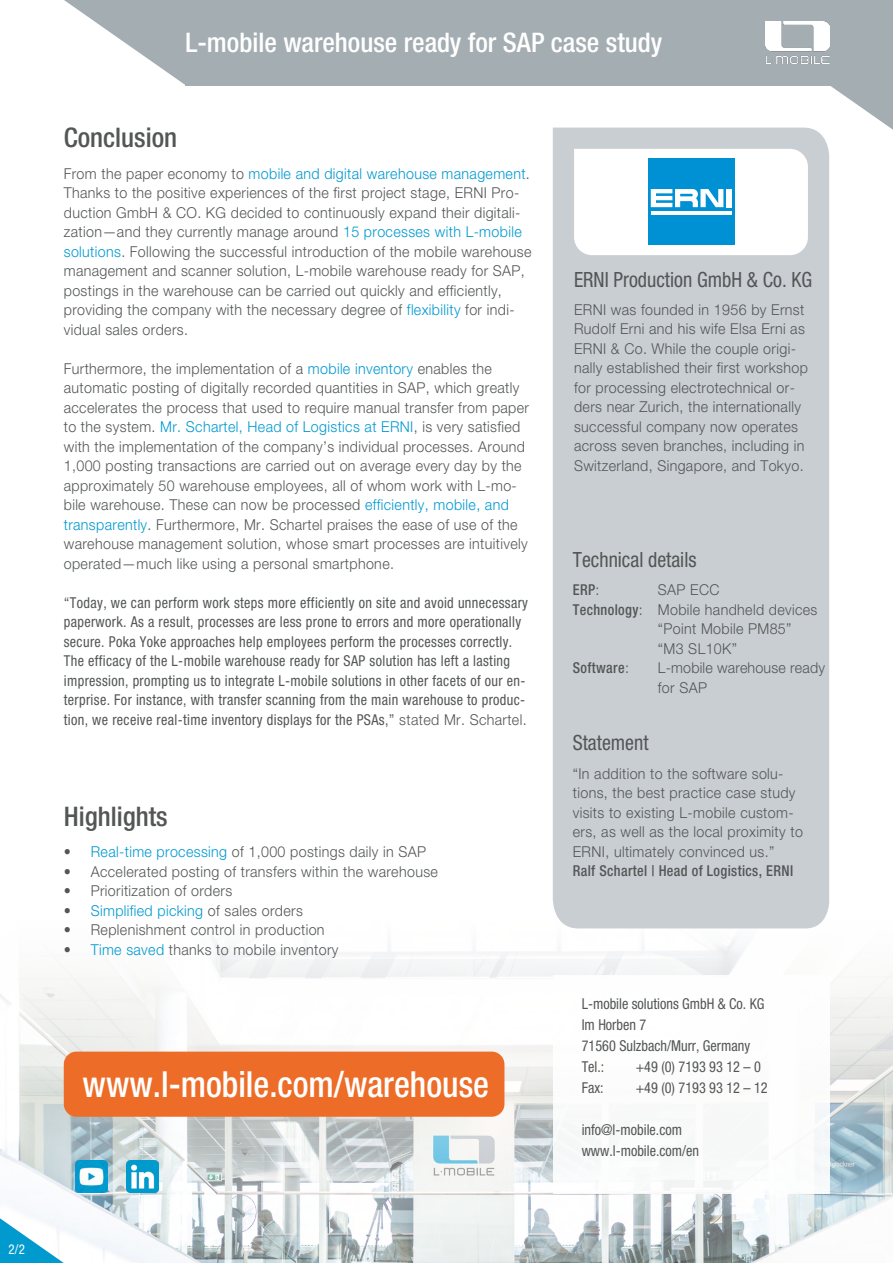
<style>
.page{position:relative;width:893px;height:1263px;background:#fff}
.page>*{position:absolute;margin:0;border:0;box-sizing:border-box;transform-origin:0 0}
.t1{font:500 condensed 36px "Helvetica Neue LT Pro";color:#fff;scale:.95 1}
.t2{font:500 condensed 27px "Helvetica Neue LT Pro";color:#fff}
.t3{font:500 condensed 27px "Helvetica Neue LT Pro";color:#545656}
.t4{font:condensed 21px "Helvetica Neue LT Pro";color:#545656;scale:.95 1}
.t5{font:300 15px/19.5px "Helvetica Neue LT Pro";letter-spacing:.025em;color:#545656;scale:.95 1}
.t6{font:condensed 15px/19.5px "Helvetica Neue LT Pro";letter-spacing:.025em;color:#545656;scale:.95 1}
.t7{font:condensed 15px/21px "Helvetica Neue LT Pro";color:#545656;scale:.95 1}
.t8{font:500 condensed 15px "Helvetica Neue LT Pro";letter-spacing:.025em;color:#545656;scale:.95 1}
.t9{font:300 15px "Helvetica Neue LT Pro";letter-spacing:.025em;color:#0099d0;scale:.95 1}
.t10{font:condensed 13.5px "Helvetica Neue LT Pro";color:#fff;scale:.95 1}
.s1{color:#0099d0}
.s2{font-weight:300;font-stretch:normal}
.s3{color:#545656}
.s4{font-weight:500;font-stretch:condensed}
</style>
<div class="page">
<svg style="left:0;top:928px;width:893px;height:335px"></svg>
<div style="left:553px;top:975px;width:276px;height:218px;background:#fff"></div>
<img style="left:75px;top:1160px;width:32px;height:32px">
<img style="left:127px;top:1160px;width:32px;height:32px">
<div style="left:64px;top:1051px;width:440px;height:66px;background:#ed6c28;border-radius:13px"></div>
<svg style="left:829px;top:85px;width:64px;height:45px"></svg>
<svg style="left:64px;top:0;width:121px;height:85px"></svg>
<div style="left:185px;top:0;width:708px;height:85px;background:#a4adb2"></div>
<img style="left:765px;top:21px;width:64px;height:43px">
<svg style="left:0;top:1218px;width:64px;height:45px"></svg>
<div style="left:553px;top:128px;width:276px;height:800px;background:#c8ced2"></div>
<svg style="left:574px;top:149px;width:234px;height:106px"></svg>
<p class="t10" style="left:9px;top:1242px;width:19px">2/2</p>
<h2 class="t2" style="left:185px;top:27px;width:478px">L-mobile warehouse ready for SAP case study</h2>
<h2 class="t3" style="left:64px;top:121px;width:115px">Conclusion</h2>
<p class="t5" style="left:64px;top:163px;width:494px">From the paper economy to <span class="s1">mobile and digital warehouse management</span>.<br>Thanks to the positive experiences of the first project stage, ERNI Pro&shy;duction GmbH &amp; CO. KG decided to continuously expand their digitali&shy;zation—and they currently manage around <span class="s1">15 processes with L-mobile solutions</span>. Following the successful introduction of the mobile warehouse management and scanner solution, L-mobile warehouse ready for SAP, postings in the warehouse can be carried out quickly and efficiently, providing the company with the necessary degree of <span class="s1">flexibility</span> for indi&shy;vidual sales orders.</p>
<p class="t5" style="left:64px;top:358px;width:491px">Furthermore, the implementation of a <span class="s1">mobile inventory</span> enables the automatic posting of digitally recorded quantities in SAP, which greatly accelerates the process that used to require manual transfer from paper to the system. <span class="s1">Mr. Schartel, Head of Logistics at ERNI</span>, is very satisfied with the implementation of the company’s individual processes. Around 1,000 posting transactions are carried out on average every day by the approximately 50 warehouse employees, all of whom work with L-mo&shy;bile warehouse. These can now be processed <span class="s1">efficiently, mobile, and transparently</span>. Furthermore, Mr. Schartel praises the ease of use of the warehouse management solution, whose smart processes are intuitively operated—much like using a personal smartphone.</p>
<p class="t6" style="left:64px;top:592px;width:490px">“Today, we can perform work steps more efficiently on site and avoid unnecessary paperwork. As a result, processes are less prone to errors and more operationally secure. Poka Yoke approaches help employees perform the processes correctly.<br>The efficacy of the L-mobile warehouse ready for SAP solution has left a lasting impression, prompting us to integrate L-mobile solutions in other facets of our en&shy;terprise. For instance, with transfer scanning from the main warehouse to produc&shy;tion, we receive real-time inventory displays for the PSAs,” <span class="s2">stated Mr. Schartel.</span></p>
<h2 class="t3" style="left:64px;top:800px;width:105px">Highlights</h2>
<p class="t5" style="left:64px;top:842px;width:383px">• <span class="s1">Real-time processing</span> of 1,000 postings daily in SAP</p>
<p class="t5" style="left:64px;top:861px;width:395px">• Accelerated posting of transfers within the warehouse</p>
<p class="t5" style="left:64px;top:881px;width:179px">• Prioritization of orders</p>
<p class="t9" style="left:64px;top:901px;width:253px"><span class="s3">•</span> Simplified picking <span class="s3">of sales orders</span></p>
<p class="t5" style="left:64px;top:920px;width:276px">• Replenishment control in production</p>
<p class="t5" style="left:64px;top:939px;width:291px">• <span class="s1">Time saved</span> thanks to mobile inventory</p>
<h1 class="t1" style="left:83px;top:1063px;width:429px">www.l-mobile.com/warehouse</h1>
<h3 class="t4" style="left:574px;top:267px;width:252px">ERNI Production GmbH &amp; Co. KG</h3>
<p class="t5" style="left:574px;top:299px;width:248px">ERNI was founded in 1956 by Ernst Rudolf Erni and his wife Elsa Erni as ERNI &amp; Co. While the couple origi&shy;nally established their first workshop for processing electrotechnical or&shy;ders near Zurich, the internationally successful company now operates across seven branches, including in Switzerland, Singapore, and Tokyo.</p>
<h3 class="t4" style="left:573px;top:548px;width:132px">Technical details</h3>
<p class="t8" style="left:573px;top:581px;width:30px">ERP<span class="s2">:</span></p>
<p class="t5" style="left:658px;top:580px;width:66px">SAP ECC</p>
<p class="t5" style="left:573px;top:599px;width:259px"><span class="s4">Technology</span>: Mobile handheld devices</p>
<p class="t5" style="left:658px;top:619px;width:142px">“Point Mobile PM85”</p>
<p class="t5" style="left:658px;top:638px;width:85px">“M3 SL10K”</p>
<p class="t8" style="left:573px;top:659px;width:61px">Software<span class="s2">:</span></p>
<p class="t5" style="left:658px;top:658px;width:177px">L-mobile warehouse ready for SAP</p>
<h3 class="t4" style="left:573px;top:730px;width:81px">Statement</h3>
<p class="t5" style="left:573px;top:763px;width:244px">“In addition to the software solu&shy;tions, the best practice case study visits to existing L-mobile custom&shy;ers, as well as the local proximity to ERNI, ultimately convinced us.”</p>
<p class="t8" style="left:573px;top:862px;width:233px">Ralf Schartel | Head of Logistics, ERNI</p>
<p class="t7" style="left:582px;top:992px;width:194px">L-mobile solutions GmbH &amp; Co. KG<br>Im Horben 7<br>71560 Sulzbach/Murr, Germany<br>Tel.:</p>
<p class="t7" style="left:636px;top:1055px;width:133px">+49 (0) 7193 93 12 – 0</p>
<p class="t6" style="left:582px;top:1077px;width:25px">Fax:</p>
<p class="t7" style="left:636px;top:1076px;width:140px">+49 (0) 7193 93 12 – 12</p>
<p class="t7" style="left:582px;top:1118px;width:125px">info@l-mobile.com www.l-mobile.com/en</p>
</div>
